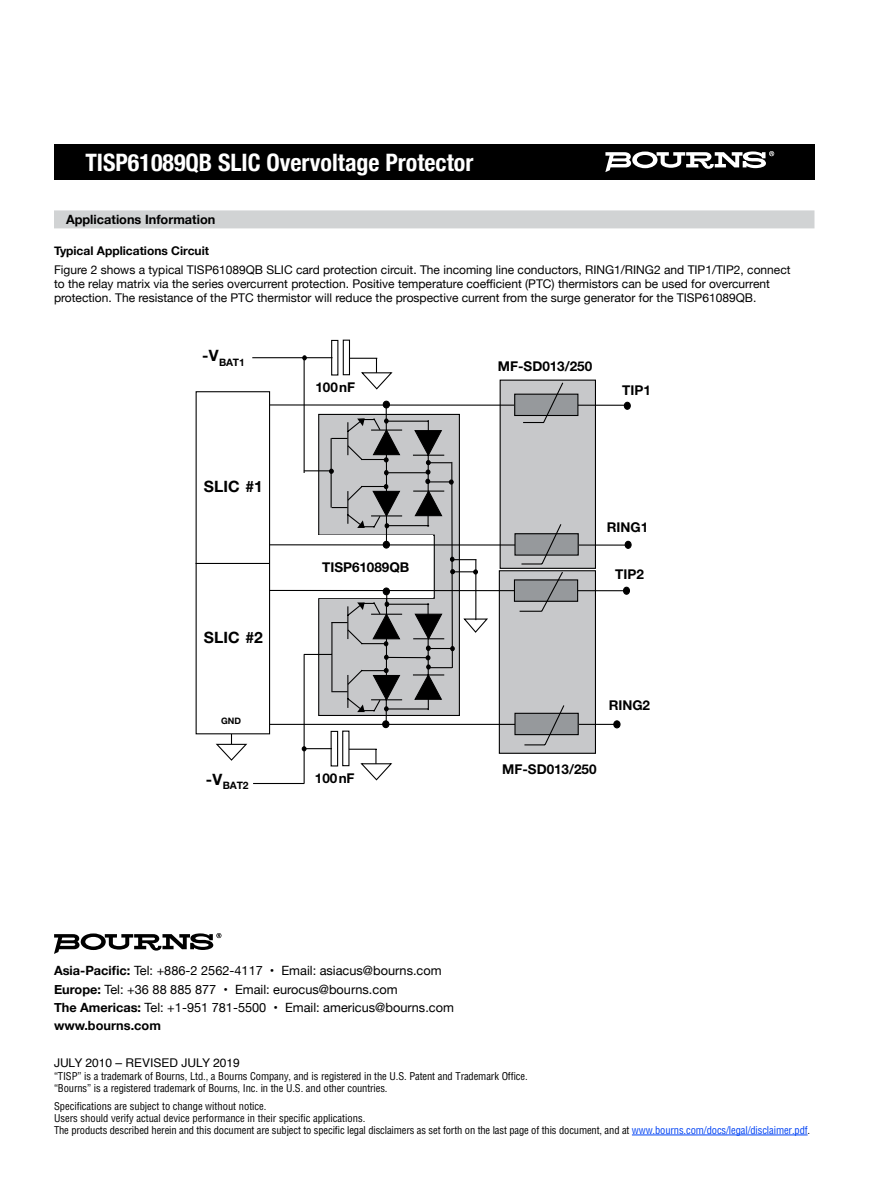
<style>
.page{position:relative;width:891px;height:1188px;background:#fff}
.page>*{position:absolute;margin:0;border:0;box-sizing:border-box;transform-origin:0 0}
.t1{font:700 condensed 24px "Helvetica Neue";color:#fff}
.t2{font:700 15.6px "Helvetica Neue";letter-spacing:.005em;color:#000}
.t3{font:700 13.5px "Helvetica Neue";color:#000}
.t4{font:12.75px/18.3px "Helvetica Neue";color:#000}
.t5{font:700 12.75px "Helvetica Neue";color:#000}
.t6{font:12px/14.4px "Helvetica Neue";color:#000}
.t7{font:700 12px "Helvetica Neue";color:#000}
.t8{font:12px "Helvetica";color:#000}
.t9{font:condensed 10.5px/12px "Helvetica";letter-spacing:-.01em;color:#000}
.t10{font:700 10.2px "Helvetica Neue";letter-spacing:-.015em;color:#000}
.t11{font:700 8.85px "Helvetica Neue";color:#000}
.s1{font-weight:700}
.s2{color:#0042f4}
</style>
<div class="page">
<hr style="left:632px;top:1135px;width:176px;height:1px;background:#0042f4">
<svg style="left:54px;top:933px;width:167px;height:21px"></svg>
<div style="left:54px;top:144px;width:760px;height:36px;background:#000"></div>
<svg style="left:605px;top:151px;width:169px;height:21px"></svg>
<div style="left:54px;top:210px;width:760px;height:18px;background:#d1d3d4"></div>
<div style="left:319px;top:414px;width:140px;height:301px;background:#c7c8ca"></div>
<div style="left:499px;top:571px;width:96px;height:182px;background:#c7c8ca"></div>
<div style="left:499px;top:570px;width:97px;height:184px;border:1px solid #000"></div>
<div style="left:500px;top:380px;width:95px;height:188px;background:#c7c8ca"></div>
<div style="left:500px;top:380px;width:96px;height:189px;border:1px solid #000"></div>
<hr style="left:269px;top:724px;width:347px;height:1px;background:#000">
<hr style="left:269px;top:404px;width:357px;height:2px;background:#000">
<hr style="left:386px;top:657px;width:42px;height:1px;background:#000">
<hr style="left:386px;top:708px;width:42px;height:2px;background:#000">
<hr style="left:428px;top:603px;width:1px;height:107px;background:#000">
<hr style="left:386px;top:604px;width:43px;height:1px;background:#000">
<hr style="left:253px;top:783px;width:51px;height:1px;background:#000">
<div style="left:515px;top:394px;width:63px;height:21px;background:#96999c"></div>
<div style="left:514px;top:394px;width:64px;height:22px;border:1px solid #000"></div>
<div style="left:515px;top:713px;width:63px;height:22px;background:#96999c"></div>
<div style="left:514px;top:713px;width:65px;height:22px;border:1px solid #000"></div>
<div style="left:196px;top:391px;width:74px;height:343px;border:1px solid #000"></div>
<div style="left:309px;top:536px;width:124px;height:62px;background:#fff"></div>
<div style="left:624px;top:402px;width:6px;height:7px;background:#000;border-radius:50%"></div>
<div style="left:624px;top:402px;width:7px;height:8px;border:1px solid #000;border-radius:50%"></div>
<div style="left:625px;top:541px;width:6px;height:7px;background:#000;border-radius:50%"></div>
<div style="left:625px;top:541px;width:7px;height:8px;border:1px solid #000;border-radius:50%"></div>
<div style="left:623px;top:587px;width:7px;height:8px;border:1px solid #000;border-radius:50%"></div>
<div style="left:614px;top:721px;width:6px;height:7px;background:#000;border-radius:50%"></div>
<div style="left:613px;top:720px;width:8px;height:8px;border:1px solid #000;border-radius:50%"></div>
<svg style="left:214px;top:732px;width:35px;height:29px"></svg>
<hr style="left:196px;top:563px;width:73px;height:1px;background:#000">
<svg style="left:413px;top:565px;width:76px;height:135px"></svg>
<div style="left:383px;top:587px;width:7px;height:8px;border:1px solid #000;border-radius:50%"></div>
<hr style="left:270px;top:544px;width:359px;height:2px;background:#000">
<hr style="left:270px;top:590px;width:358px;height:1px;background:#000">
<svg style="left:302px;top:588px;width:101px;height:196px"></svg>
<div style="left:514px;top:580px;width:64px;height:21px;background:#96999c"></div>
<div style="left:514px;top:579px;width:64px;height:23px;border:1px solid #000"></div>
<svg style="left:519px;top:381px;width:46px;height:365px"></svg>
<div style="left:515px;top:534px;width:63px;height:21px;background:#96999c"></div>
<div style="left:514px;top:533px;width:65px;height:23px;border:1px solid #000"></div>
<svg style="left:251px;top:357px;width:311px;height:208px"></svg>
<svg style="left:302px;top:340px;width:92px;height:50px"></svg>
<h1 class="t1" style="left:85px;top:142px;width:389px">TISP61089QB SLIC Overvoltage Protector</h1>
<p class="t5" style="left:66px;top:209px;width:151px">Applications Information</p>
<p class="t7" style="left:54px;top:241px;width:157px">Typical Applications Circuit</p>
<p class="t6" style="left:54px;top:263px;width:738px">Figure 2 shows a typical TISP61089QB SLIC card protection circuit. The incoming line conductors, RING1/RING2 and TIP1/TIP2, connect to the relay matrix via the series overcurrent protection. Positive temperature coefficient (PTC) thermistors can be used for overcurrent protection. The resistance of the PTC thermistor will reduce the prospective current from the surge generator for the TISP61089QB.</p>
<p class="t10" style="left:202px;top:356px;width:44px"><sup>-V</sup>BAT1</p>
<h2 class="t2" style="left:204px;top:477px;width:60px">SLIC #1</h2>
<h2 class="t2" style="left:204px;top:628px;width:60px">SLIC #2</h2>
<p class="t11" style="left:221px;top:715px;width:21px">GND</p>
<p class="t3" style="left:498px;top:358px;width:96px">MF-SD013/250</p>
<p class="t3" style="left:315px;top:379px;width:41px">100nF</p>
<p class="t3" style="left:622px;top:382px;width:30px">TIP1</p>
<p class="t3" style="left:322px;top:559px;width:89px">TISP61089QB</p>
<p class="t3" style="left:607px;top:518px;width:43px">RING1</p>
<p class="t3" style="left:615px;top:565px;width:30px">TIP2</p>
<p class="t3" style="left:609px;top:697px;width:43px">RING2</p>
<p class="t10" style="left:206px;top:780px;width:44px"><sup>-V</sup>BAT2</p>
<p class="t3" style="left:315px;top:770px;width:41px">100nF</p>
<p class="t3" style="left:502px;top:761px;width:96px">MF-SD013/250</p>
<p class="t4" style="left:54px;top:962px;width:401px"><span class="s1">Asia-Pacific:</span> Tel: +886-2 2562-4117 • Email: asiacus@bourns.com <span class="s1">Europe:</span> Tel: +36 88 885 877 • Email: eurocus@bourns.com<br><span class="s1">The Americas:</span> Tel: +1-951 781-5500 • Email: americus@bourns.com <span class="s1">www.bourns.com</span></p>
<p class="t8" style="left:54px;top:1053px;width:187px">JULY 2010 – REVISED JULY 2019</p>
<p class="t9" style="left:54px;top:1070px;width:475px">“TISP” is a trademark of Bourns, Ltd., a Bourns Company, and is registered in the U.S. Patent and Trademark Office. “Bourns” is a registered trademark of Bourns, Inc. in the U.S. and other countries.</p>
<p class="t9" style="left:54px;top:1100px;width:758px">Specifications are subject to change without notice.<br>Users should verify actual device performance in their specific applications.<br>The products described herein and this document are subject to specific legal disclaimers as set forth on the last page of this document, and at <span class="s2">www.bourns.com/docs/legal/disclaimer.pdf</span>.</p>
</div>
